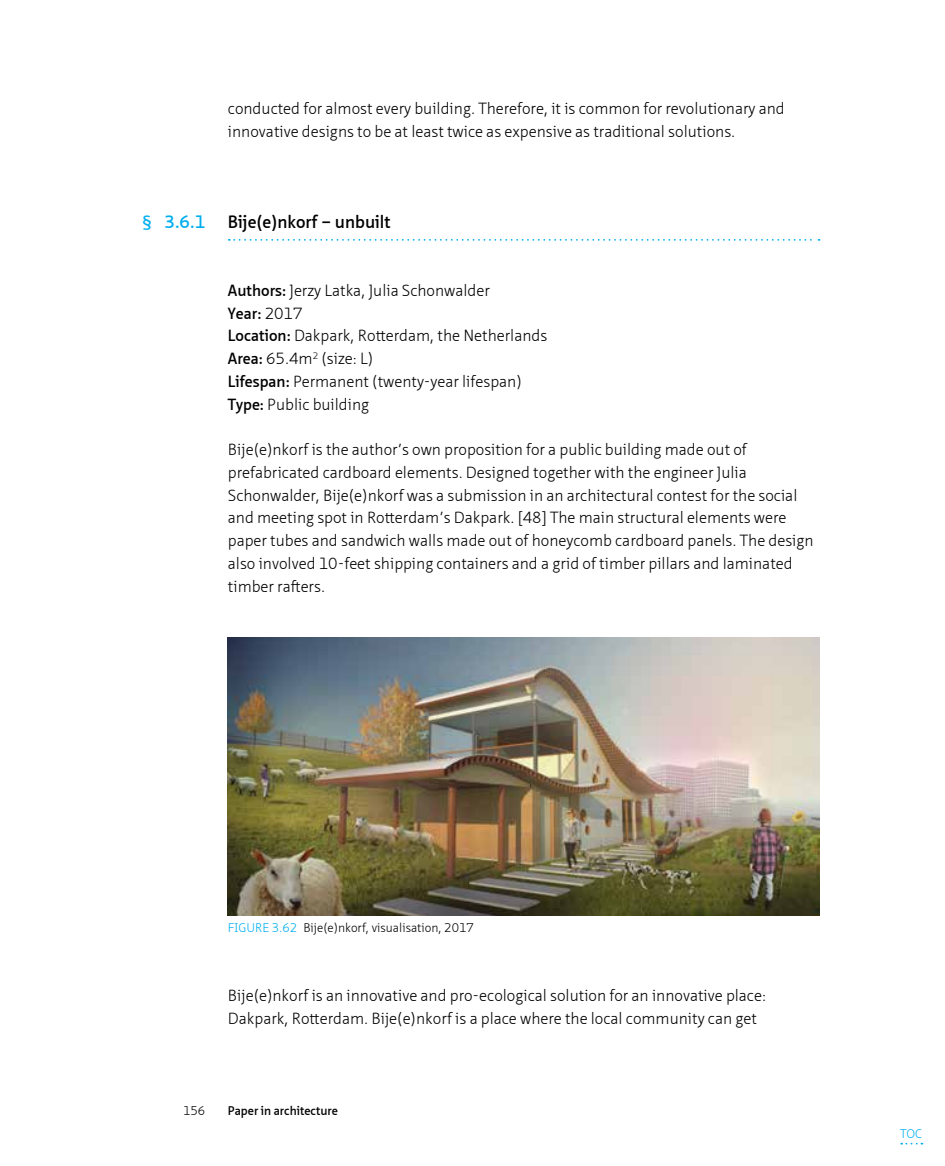
<style>
.page{position:relative;width:945px;height:1166px;background:#fff}
.page>*{position:absolute;margin:0;border:0;box-sizing:border-box;transform-origin:0 0}
.t1{font:600 17.5px "Neue Sans Pro";color:#000}
.t2{font:600 17.5px "Neue Sans Pro";color:#00aeef}
.BODY_Normal{font:300 15.75px/22.8px "Neue Sans Pro";color:#000}
.t3{font:300 12.25px "Neue Sans Pro";color:#000}
.t4{font:600 12.25px "Neue Sans Pro";color:#000}
.t5{font:300 12.25px "Neue Sans Pro";color:#00aeef}
.s1{font-weight:600}
.s2{color:#00aeef}
</style>
<div class="page">
<svg style="left:229px;top:239px;width:591px;height:2px"></svg>
<img style="left:228px;top:637px;width:591px;height:278px">
<svg style="left:901px;top:1142px;width:21px;height:2px"></svg>
<p class="BODY_Normal" style="left:228px;top:97px;width:558px">conducted for almost every building. Therefore, it is common for revolutionary and innovative designs to be at least twice as expensive as traditional solutions.</p>
<p class="t2" style="left:142px;top:210px;width:65px">§ 3.6.1</p>
<p class="t1" style="left:228px;top:210px;width:164px">Bije(e)nkorf – unbuilt</p>
<p class="BODY_Normal" style="left:228px;top:279px;width:321px"><span class="s1">Authors:</span> Jerzy Latka, Julia Schonwalder<br><span class="s1">Year:</span> 2017<br><span class="s1">Location:</span> Dakpark, Rotterdam, the Netherlands<br><span class="s1">Area:</span> 65.4m<sup>2</sup> (size: L)<br><span class="s1">Lifespan:</span> Permanent (twenty-year lifespan)<br><span class="s1">Type:</span> Public building</p>
<p class="BODY_Normal" style="left:228px;top:438px;width:587px">Bije(e)nkorf is the author’s own proposition for a public building made out of prefabricated cardboard elements. Designed together with the engineer Julia Schonwalder, Bije(e)nkorf was a submission in an architectural contest for the social and meeting spot in Rotterdam’s Dakpark. [48] The main structural elements were paper tubes and sandwich walls made out of honeycomb cardboard panels. The design also involved 10-feet shipping containers and a grid of timber pillars and laminated timber rafters.</p>
<p class="t5" style="left:228px;top:920px;width:14px">Figure</p>
<p class="t3" style="left:272px;top:920px;width:203px"><span class="s2">3.62</span> Bije(e)nkorf, visualisation, 2017</p>
<p class="BODY_Normal" style="left:228px;top:984px;width:540px">Bije(e)nkorf is an innovative and pro-ecological solution for an innovative place:<br>Dakpark, Rotterdam. Bije(e)nkorf is a place where the local community can get</p>
<p class="t3" style="left:183px;top:1102px;width:24px">156</p>
<p class="t4" style="left:228px;top:1102px;width:111px">Paper in architecture</p>
<p class="t5" style="left:900px;top:1125px;width:23px">TOC</p>
</div>
